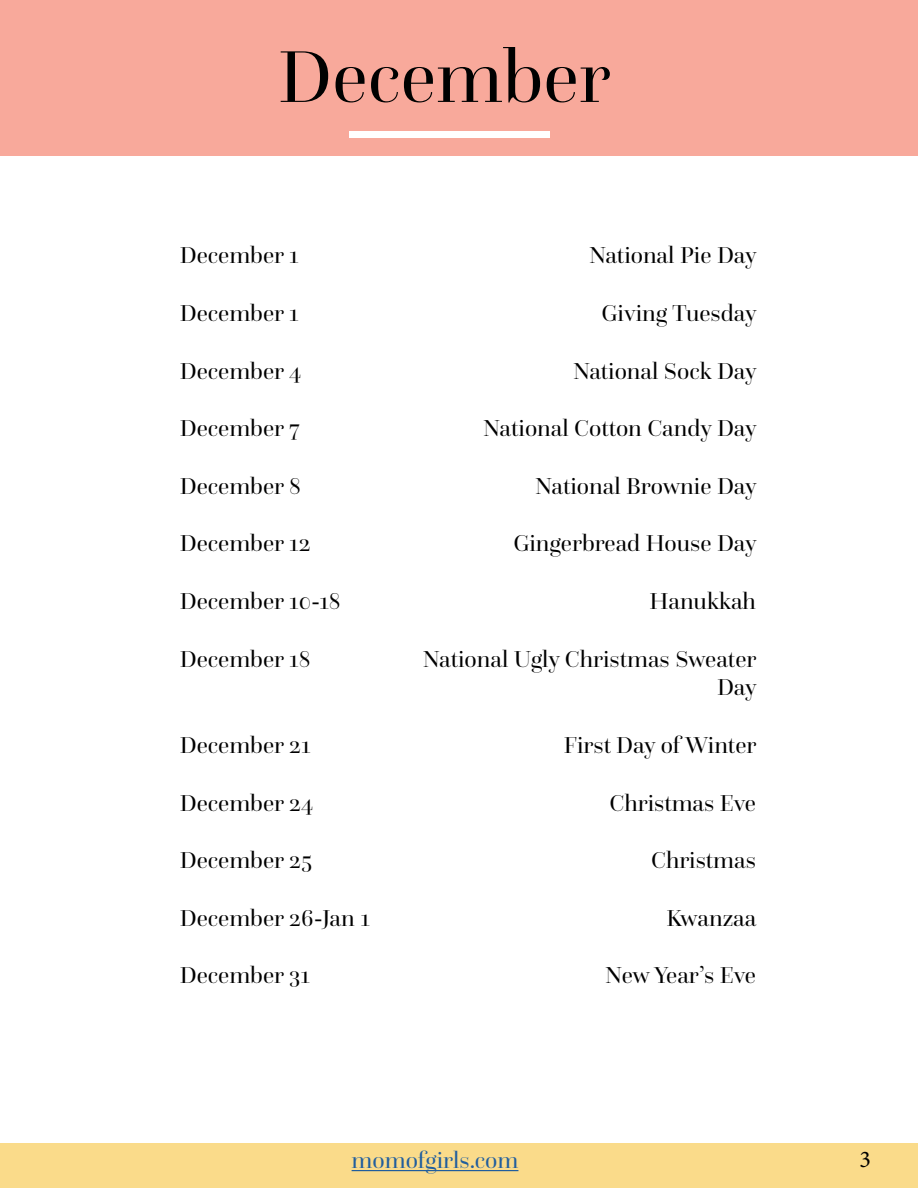
<style>
.page{position:relative;width:918px;height:1188px;background:#fff}
.page>*{position:absolute;margin:0;border:0;box-sizing:border-box;transform-origin:0 0}
.t1{font:76.5px "Questa Grande";color:#000101}
.t2{font:24px/28.8px "Questa Grande";color:#000;text-align:right}
.t3{font:24px "Questa Grande";color:#215e9e}
.t4{font:24px "Minion Pro";color:#000}
</style>
<div class="page">
<div style="left:0;top:0;width:918px;height:155px;background:#f8a99b"></div>
<div style="left:349px;top:131px;width:200px;height:7px;background:#fff"></div>
<div style="left:0;top:1143px;width:918px;height:45px;background:#fadb8a"></div>
<hr style="left:352px;top:1170px;width:166px;height:1px;background:#215e9e">
<h1 class="t1" style="left:278px;top:31px;width:334px">December</h1>
<p class="t2" style="left:180px;top:241px;width:120px">December 1</p>
<p class="t2" style="left:589px;top:241px;width:169px">National Pie Day</p>
<p class="t2" style="left:180px;top:299px;width:120px">December 1</p>
<p class="t2" style="left:602px;top:299px;width:157px">Giving Tuesday</p>
<p class="t2" style="left:180px;top:356px;width:123px">December 4</p>
<p class="t2" style="left:573px;top:356px;width:185px">National Sock Day</p>
<p class="t2" style="left:180px;top:414px;width:122px">December 7</p>
<p class="t2" style="left:483px;top:414px;width:275px">National Cotton Candy Day</p>
<p class="t2" style="left:180px;top:471px;width:123px">December 8</p>
<p class="t2" style="left:535px;top:471px;width:223px">National Brownie Day</p>
<p class="t2" style="left:180px;top:529px;width:133px">December 12</p>
<p class="t2" style="left:513px;top:529px;width:245px">Gingerbread House Day</p>
<p class="t2" style="left:180px;top:587px;width:162px">December 10-18</p>
<p class="t2" style="left:650px;top:587px;width:108px">Hanukkah</p>
<p class="t2" style="left:180px;top:644px;width:132px">December 18</p>
<p class="t2" style="left:423px;top:644px;width:335px">National Ugly Christmas Sweater<br>Day</p>
<p class="t2" style="left:180px;top:731px;width:133px">December 21</p>
<p class="t2" style="left:564px;top:731px;width:194px">First Day of Winter</p>
<p class="t2" style="left:180px;top:788px;width:135px">December 24</p>
<p class="t2" style="left:610px;top:788px;width:148px">Christmas Eve</p>
<p class="t2" style="left:180px;top:846px;width:134px">December 25</p>
<p class="t2" style="left:651px;top:846px;width:106px">Christmas</p>
<p class="t2" style="left:180px;top:903px;width:192px">December 26-Jan 1</p>
<p class="t2" style="left:667px;top:903px;width:91px">Kwanzaa</p>
<p class="t2" style="left:180px;top:961px;width:132px">December 31</p>
<p class="t2" style="left:605px;top:961px;width:152px">New Year’s Eve</p>
<p class="t3" style="left:352px;top:1146px;width:168px">momofgirls.com</p>
<p class="t4" style="left:860px;top:1143px;width:13px">3</p>
</div>
